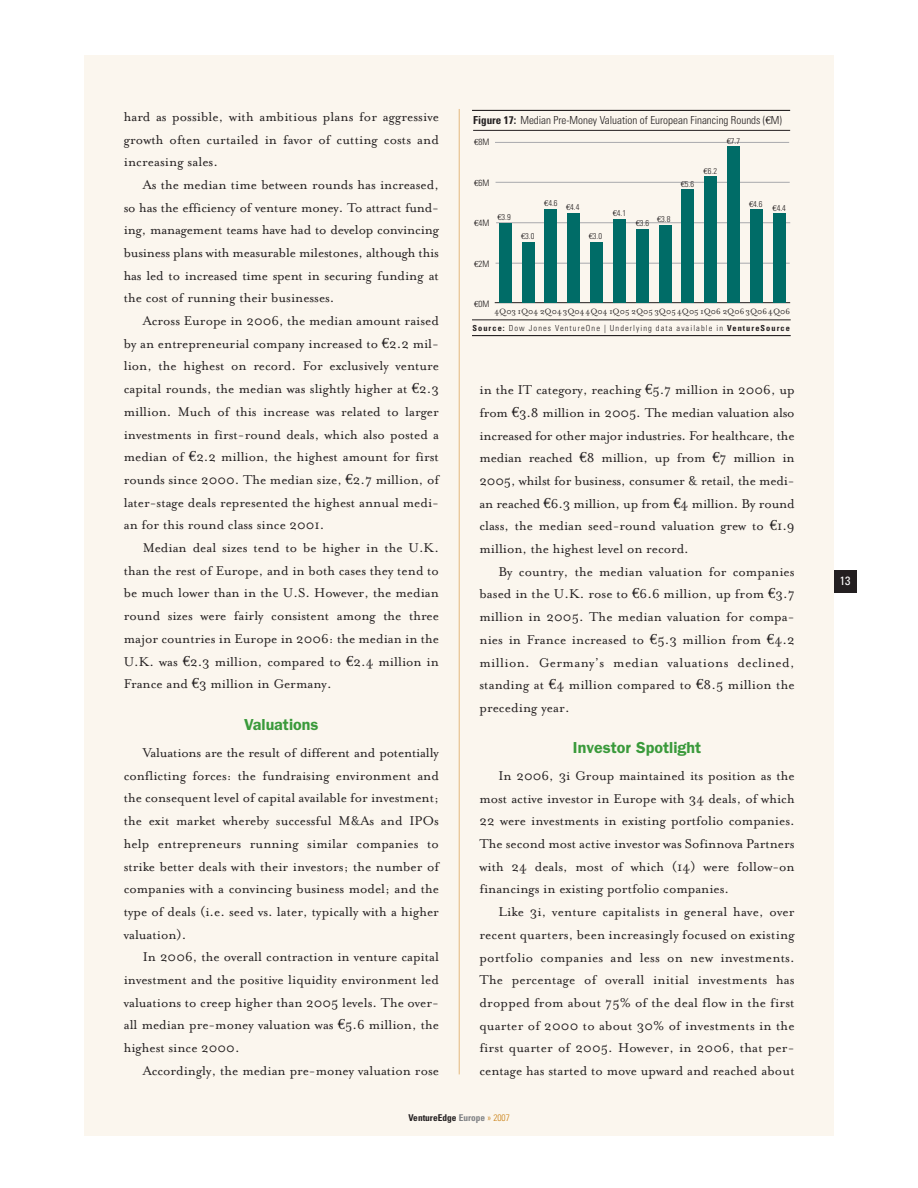
<style>
.page{position:relative;width:918px;height:1188px;background:#fff}
.page>*{position:absolute;margin:0;border:0;box-sizing:border-box;transform-origin:0 0}
.t1{font:600 16.05px "Franklin Gothic";color:#3a9a3b}
.t2{font:14.7px/22.6px "Mrs Eaves Roman";color:#231f20;text-align:justify}
.t3{font:condensed 12px "Univers";color:#fff}
.t4{font:300 condensed 11.1px "Univers";color:#231f20}
.t5{font:700 condensed 9.3px "Univers";color:#231f20}
.t6{font:8.85px "Mrs Eaves Roman";color:#231f20}
.t7{font:300 condensed 8.85px "Univers";color:#231f20}
.t8{font:300 condensed 8.25px "Univers";letter-spacing:.13em;color:#231f20}
.s1{font-family:"Euro Serif"}
.s2{font-weight:700}
.s3{font-family:"Euro Serif";font-weight:400;font-stretch:normal}
.s4{color:#808285}
.s5{font-weight:300;color:#ca8013}
</style>
<div class="page">
<div style="left:85px;top:56px;width:749px;height:1080px;background:#fbf6ee"></div>
<hr style="left:459px;top:109px;width:1px;height:965px;background:#e4b87e">
<div style="left:834px;top:571px;width:23px;height:22px;background:#231f20"></div>
<hr style="left:495px;top:302px;width:295px;height:1px;background:#231f20">
<hr style="left:473px;top:130px;width:317px;height:1px;background:#231f20">
<hr style="left:472px;top:110px;width:318px;height:1px;background:#231f20">
<hr style="left:472px;top:335px;width:319px;height:1px;background:#231f20">
<hr style="left:472px;top:320px;width:319px;height:1px;background:#231f20">
<div style="left:499px;top:223px;width:13px;height:80px;background:#006c67"></div>
<div style="left:522px;top:242px;width:13px;height:61px;background:#006c67"></div>
<div style="left:545px;top:209px;width:12px;height:94px;background:#006c67"></div>
<div style="left:567px;top:213px;width:13px;height:90px;background:#006c67"></div>
<div style="left:590px;top:242px;width:13px;height:61px;background:#006c67"></div>
<div style="left:613px;top:219px;width:13px;height:84px;background:#006c67"></div>
<div style="left:636px;top:229px;width:13px;height:74px;background:#006c67"></div>
<div style="left:659px;top:225px;width:12px;height:78px;background:#006c67"></div>
<div style="left:681px;top:189px;width:13px;height:114px;background:#006c67"></div>
<div style="left:704px;top:177px;width:13px;height:126px;background:#006c67"></div>
<div style="left:727px;top:146px;width:13px;height:157px;background:#006c67"></div>
<div style="left:750px;top:209px;width:13px;height:94px;background:#006c67"></div>
<div style="left:773px;top:213px;width:13px;height:90px;background:#006c67"></div>
<p class="t2" style="left:124px;top:107px;width:317px">hard as possible, with ambitious plans for aggressive growth often curtailed in favor of cutting costs and increasing sales.</p>
<p class="t2" style="left:124px;top:175px;width:317px;text-indent:19px">As the median time between rounds has increased, so has the efficiency of venture money. To attract fund&shy;ing, management teams have had to develop convincing business plans with measurable milestones, although this has led to increased time spent in securing funding at the cost of running their businesses.</p>
<p class="t2" style="left:124px;top:311px;width:317px;text-indent:19px">Across Europe in 2006, the median amount raised by an entrepreneurial company increased to <span class="s1">€</span>2.2 mil&shy;lion, the highest on record. For exclusively venture capital rounds, the median was slightly higher at <span class="s1">€</span>2.3 million. Much of this increase was related to larger investments in first-round deals, which also posted a median of <span class="s1">€</span>2.2 million, the highest amount for first rounds since 2000. The median size, <span class="s1">€</span>2.7 million, of later-stage deals represented the highest annual medi&shy;an for this round class since 2001.</p>
<p class="t2" style="left:124px;top:538px;width:317px;text-indent:19px">Median deal sizes tend to be higher in the U.K. than the rest of Europe, and in both cases they tend to be much lower than in the U.S. However, the median round sizes were fairly consistent among the three major countries in Europe in 2006: the median in the U.K. was <span class="s1">€</span>2.3 million, compared to <span class="s1">€</span>2.4 million in France and <span class="s1">€</span>3 million in Germany.</p>
<p class="t1" style="left:244px;top:719px;width:76px">Valuations</p>
<p class="t2" style="left:124px;top:743px;width:317px;text-indent:19px">Valuations are the result of different and potentially conflicting forces: the fundraising environment and the consequent level of capital available for investment; the exit market whereby successful M&amp;As and IPOs help entrepreneurs running similar companies to strike better deals with their investors; the number of companies with a convincing business model; and the type of deals (i.e. seed vs. later, typically with a higher valuation).</p>
<p class="t2" style="left:124px;top:947px;width:317px;text-indent:19px">In 2006, the overall contraction in venture capital investment and the positive liquidity environment led valuations to creep higher than 2005 levels. The over&shy;all median pre-money valuation was <span class="s1">€</span>5.6 million, the highest since 2000.</p>
<p class="t2" style="left:143px;top:1060px;width:298px">Accordingly, the median pre-money valuation rose</p>
<p class="t4" style="left:473px;top:116px;width:310px"><span class="s2">Figure 17:</span> Median Pre-Money Valuation of European Financing Rounds (<span class="s3">€</span>M)</p>
<p class="t7" style="left:474px;top:139px;width:17px"><span class="s3">€</span>8M</p>
<p class="t8" style="left:727px;top:138px;width:15px"><span class="s3">€</span>7.7</p>
<p class="t8" style="left:704px;top:168px;width:15px"><span class="s3">€</span>6.2</p>
<p class="t7" style="left:474px;top:179px;width:17px"><span class="s3">€</span>6M</p>
<p class="t8" style="left:681px;top:181px;width:15px"><span class="s3">€</span>5.6</p>
<p class="t7" style="left:474px;top:220px;width:17px"><span class="s3">€</span>4M</p>
<p class="t8" style="left:497px;top:214px;width:15px"><span class="s3">€</span>3.9</p>
<p class="t8" style="left:544px;top:200px;width:15px"><span class="s3">€</span>4.6</p>
<p class="t8" style="left:566px;top:204px;width:15px"><span class="s3">€</span>4.4</p>
<p class="t8" style="left:613px;top:210px;width:15px"><span class="s3">€</span>4.1</p>
<p class="t8" style="left:636px;top:220px;width:15px"><span class="s3">€</span>3.6</p>
<p class="t8" style="left:657px;top:216px;width:15px"><span class="s3">€</span>3.8</p>
<p class="t8" style="left:749px;top:201px;width:15px"><span class="s3">€</span>4.6</p>
<p class="t8" style="left:773px;top:205px;width:15px"><span class="s3">€</span>4.4</p>
<p class="t8" style="left:521px;top:233px;width:15px"><span class="s3">€</span>3.0</p>
<p class="t8" style="left:589px;top:234px;width:15px"><span class="s3">€</span>3.0</p>
<p class="t7" style="left:474px;top:261px;width:17px"><span class="s3">€</span>2M</p>
<p class="t7" style="left:474px;top:300px;width:17px"><span class="s3">€</span>0M</p>
<p class="t6" style="left:494px;top:307px;width:297px">4Q03 1Q04 2Q043Q044Q04 1Q05 2Q05 3Q05 4Q05 1Q06 2Q06 3Q064Q06</p>
<p class="t8" style="left:472px;top:325px;width:319px"><span class="s2">Source:</span> Dow Jones VentureOne | Underlying data available in <span class="s2">VentureSource</span></p>
<p class="t2" style="left:479px;top:380px;width:317px">in the IT category, reaching <span class="s1">€</span>5.7 million in 2006, up from <span class="s1">€</span>3.8 million in 2005. The median valuation also increased for other major industries. For healthcare, the median reached <span class="s1">€</span>8 million, up from <span class="s1">€</span>7 million in 2005, whilst for business, consumer &amp; retail, the medi&shy;an reached <span class="s1">€</span>6.3 million, up from <span class="s1">€</span>4 million. By round class, the median seed-round valuation grew to <span class="s1">€</span>1.9 million, the highest level on record.</p>
<p class="t2" style="left:479px;top:561px;width:317px;text-indent:19px">By country, the median valuation for companies based in the U.K. rose to <span class="s1">€</span>6.6 million, up from <span class="s1">€</span>3.7 million in 2005. The median valuation for compa&shy;nies in France increased to <span class="s1">€</span>5.3 million from <span class="s1">€</span>4.2 million. Germany’s median valuations declined, standing at <span class="s1">€</span>4 million compared to <span class="s1">€</span>8.5 million the preceding year.</p>
<p class="t1" style="left:573px;top:742px;width:130px">Investor Spotlight</p>
<p class="t2" style="left:479px;top:766px;width:317px;text-indent:19px">In 2006, 3i Group maintained its position as the most active investor in Europe with 34 deals, of which 22 were investments in existing portfolio companies.<br>The second most active investor was Sofinnova Partners with 24 deals, most of which (14) were follow-on financings in existing portfolio companies.</p>
<p class="t2" style="left:479px;top:902px;width:317px;text-indent:19px">Like 3i, venture capitalists in general have, over recent quarters, been increasingly focused on existing portfolio companies and less on new investments.<br>The percentage of overall initial investments has dropped from about 75% of the deal flow in the first quarter of 2000 to about 30% of investments in the first quarter of 2005. However, in 2006, that per&shy;centage has started to move upward and reached about</p>
<p class="t5" style="left:408px;top:1114px;width:103px">VentureEdge <span class="s4">Europe</span> <span class="s5">» 2007</span></p>
<p class="t3" style="left:840px;top:577px;width:12px">13</p>
</div>
